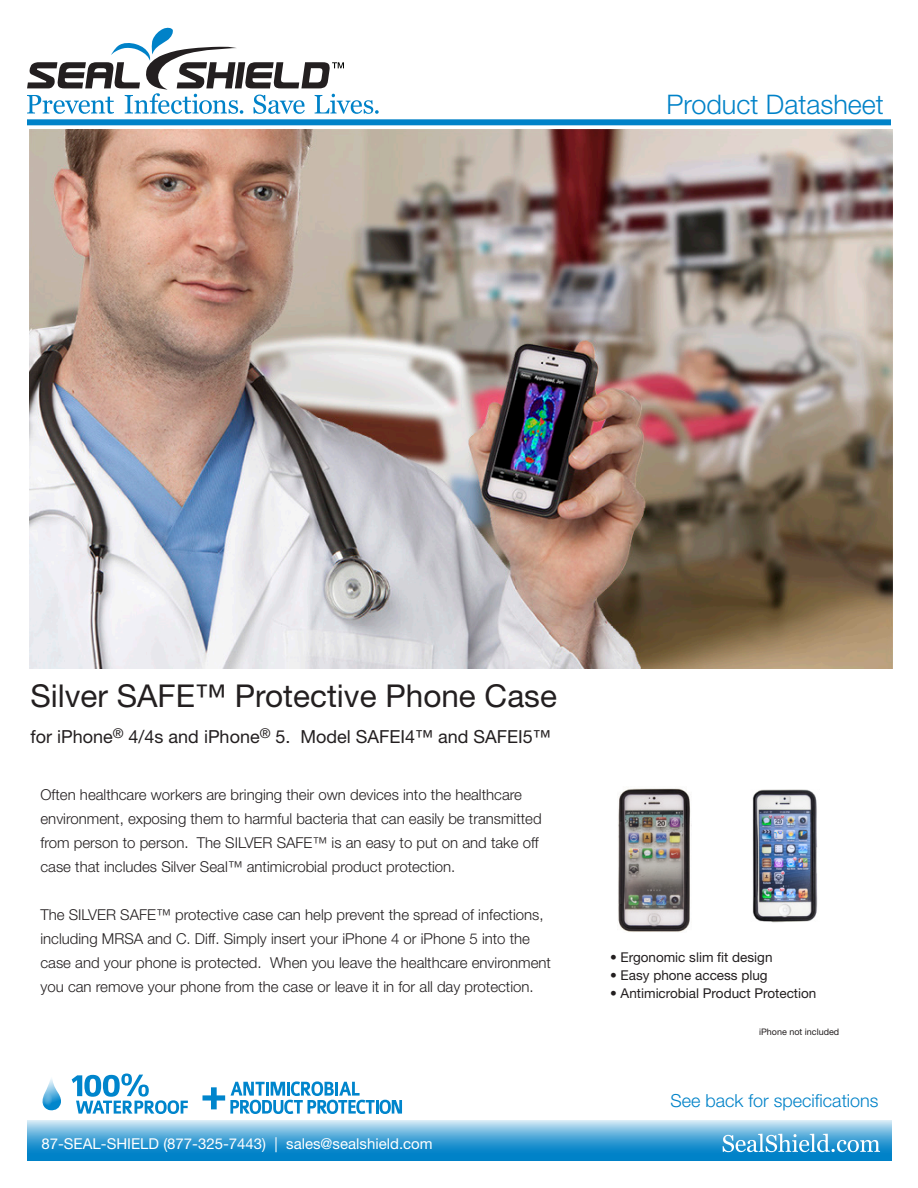
<style>
.page{position:relative;width:918px;height:1188px;background:#fff}
.page>*{position:absolute;margin:0;border:0;box-sizing:border-box;transform-origin:0 0}
.t1{font:31.5px "Helvetica Neue LT Std";color:#231f20}
.t2{font:300 27px "Helvetica Neue LT Std";color:#0082c8}
.t3{font:18px "Helvetica Neue LT Std";color:#231f20}
.t4{font:300 18px "Helvetica Neue LT Std";color:#0082c8}
.t5{font:300 15px/24px "Helvetica Neue LT Std";color:#231f20}
.t6{font:15px "Helvetica Neue LT Std";color:#fff}
.t7{font:13.5px "Helvetica Neue LT Std";color:#231f20}
.t8{font:9px "Helvetica Neue LT Std";color:#231f20}
</style>
<div class="page">
<div style="left:27px;top:119px;width:864px;height:6px;background:#0082c8"></div>
<svg style="left:27px;top:27px;width:352px;height:87px"></svg>
<svg style="left:27px;top:1120px;width:864px;height:41px;background:#4da7d8"></svg>
<svg style="left:723px;top:1134px;width:157px;height:18px;background:#6db7df"></svg>
<svg style="left:72px;top:1074px;width:116px;height:40px"></svg>
<svg style="left:42px;top:1078px;width:19px;height:33px"></svg>
<svg style="left:203px;top:1081px;width:199px;height:33px"></svg>
<img style="left:30px;top:130px;width:862px;height:539px">
<img style="left:618px;top:788px;width:74px;height:144px">
<img style="left:752px;top:789px;width:66px;height:134px">
<p class="t2" style="left:666px;top:88px;width:219px">Product Datasheet</p>
<p class="t1" style="left:31px;top:677px;width:528px">Silver SAFE™ Protective Phone Case</p>
<p class="t3" style="left:31px;top:726px;width:521px">for iPhone<sup>®</sup> 4/4s and iPhone<sup>®</sup> 5. Model SAFEI4™ and SAFEI5™</p>
<p class="t5" style="left:40px;top:782px;width:503px">Often healthcare workers are bringing their own devices into the healthcare environment, exposing them to harmful bacteria that can easily be transmitted from person to person. The SILVER SAFE™ is an easy to put on and take off case that includes Silver Seal™ antimicrobial product protection.</p>
<p class="t5" style="left:40px;top:902px;width:512px">The SILVER SAFE™ protective case can help prevent the spread of infections, including MRSA and C. Diff. Simply insert your iPhone 4 or iPhone 5 into the case and your phone is protected. When you leave the healthcare environment you can remove your phone from the case or leave it in for all day protection.</p>
<p class="t6" style="left:41px;top:1135px;width:393px">87-SEAL-SHIELD (877-325-7443) | sales@sealshield.com</p>
<p class="t7" style="left:610px;top:949px;width:164px">• Ergonomic slim fit design</p>
<p class="t7" style="left:610px;top:967px;width:159px">• Easy phone access plug</p>
<p class="t7" style="left:610px;top:985px;width:208px">• Antimicrobial Product Protection</p>
<p class="t8" style="left:759px;top:1026px;width:82px">iPhone not included</p>
<p class="t4" style="left:671px;top:1089px;width:210px">See back for specifications</p>
</div>
